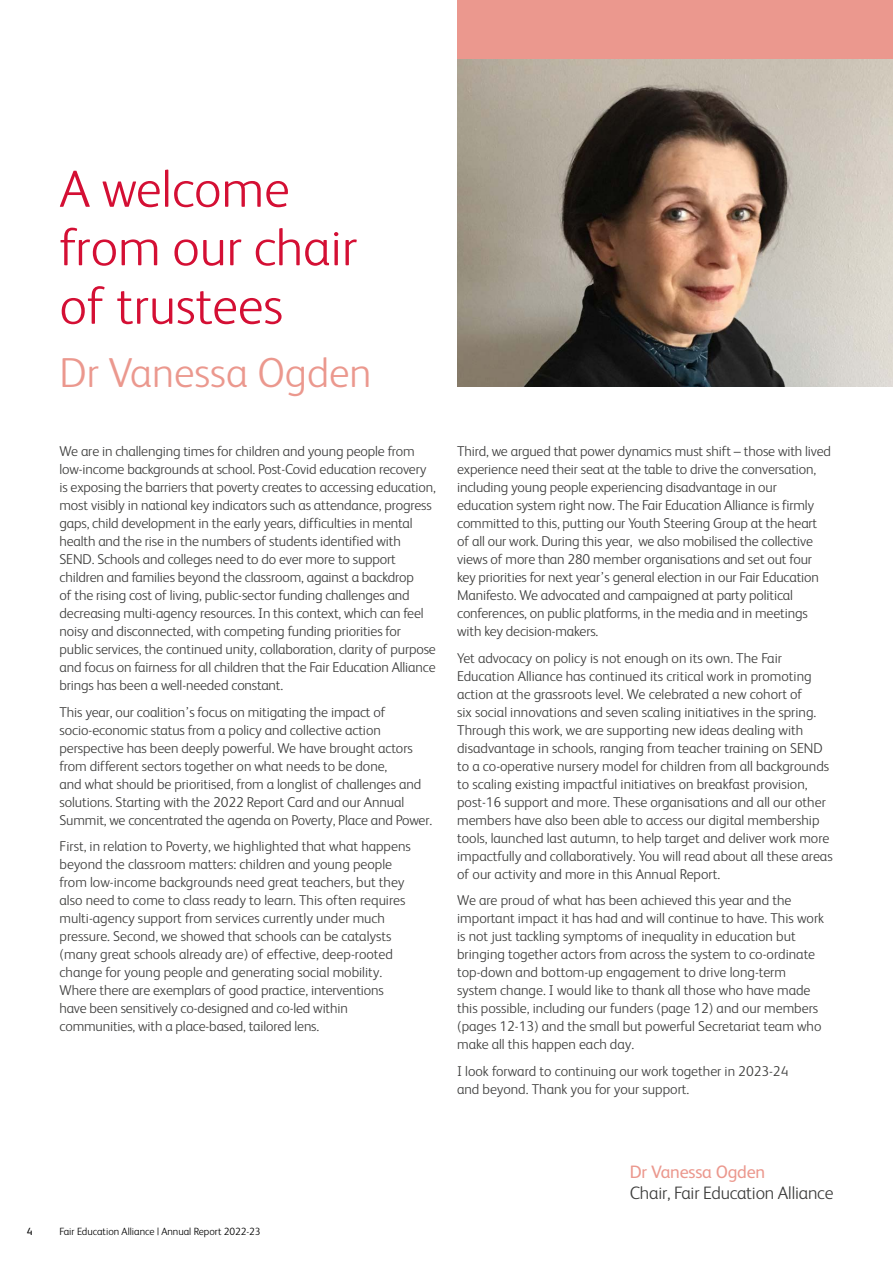
<style>
.page{position:relative;width:893px;height:1263px;background:#fff}
.page>*{position:absolute;margin:0;border:0;box-sizing:border-box;transform-origin:0 0}
.t1{font:300 52.5px/58.5px "FS Albert";color:#d40f34}
.t2{font:300 42px "FS Albert";color:#eb988e}
.t3{font:300 18px "FS Albert";letter-spacing:-.01em;color:#3c3c3b}
.t4{font:18px "FS Albert";letter-spacing:-.01em;color:#eb988e}
.t5{font:300 14.25px/18px "FS Albert";letter-spacing:-.005em;color:#3c3c3b}
.t6{font:300 10.5px "FS Albert";color:#000}
.t7{font:10.5px "FS Albert";color:#000}
</style>
<div class="page">
<div style="left:457px;top:0;width:436px;height:60px;background:#eb988e"></div>
<img style="left:457px;top:60px;width:436px;height:327px">
<h1 class="t1" style="left:60px;top:159px;width:299px">A welcome from our chair of trustees</h1>
<h2 class="t2" style="left:60px;top:348px;width:314px">Dr Vanessa Ogden</h2>
<p class="t5" style="left:60px;top:442px;width:378px">We are in challenging times for children and young people from low-income backgrounds at school. Post-Covid education recovery is exposing the barriers that poverty creates to accessing education, most visibly in national key indicators such as attendance, progress gaps, child development in the early years, difficulties in mental health and the rise in the numbers of students identified with SEND. Schools and colleges need to do ever more to support children and families beyond the classroom, against a backdrop<br>of the rising cost of living, public-sector funding challenges and decreasing multi-agency resources. In this context, which can feel noisy and disconnected, with competing funding priorities for public services, the continued unity, collaboration, clarity of purpose and focus on fairness for all children that the Fair Education Alliance brings has been a well-needed constant.</p>
<p class="t5" style="left:60px;top:703px;width:374px">This year, our coalition’s focus on mitigating the impact of socio-economic status from a policy and collective action perspective has been deeply powerful. We have brought actors from different sectors together on what needs to be done,<br>and what should be prioritised, from a longlist of challenges and solutions. Starting with the 2022 Report Card and our Annual Summit, we concentrated the agenda on Poverty, Place and Power.</p>
<p class="t5" style="left:60px;top:837px;width:353px">First, in relation to Poverty, we highlighted that what happens beyond the classroom matters: children and young people from low-income backgrounds need great teachers, but they also need to come to class ready to learn. This often requires multi-agency support from services currently under much pressure. Second, we showed that schools can be catalysts (many great schools already are) of effective, deep-rooted change for young people and generating social mobility.<br>Where there are exemplars of good practice, interventions have been sensitively co-designed and co-led within communities, with a place-based, tailored lens.</p>
<p class="t5" style="left:457px;top:442px;width:375px">Third, we argued that power dynamics must shift – those with lived experience need their seat at the table to drive the conversation, including young people experiencing disadvantage in our education system right now. The Fair Education Alliance is firmly committed to this, putting our Youth Steering Group at the heart of all our work. During this year, we also mobilised the collective views of more than 280 member organisations and set out four key priorities for next year’s general election in our Fair Education Manifesto. We advocated and campaigned at party political conferences, on public platforms, in the media and in meetings with key decision-makers.</p>
<p class="t5" style="left:457px;top:649px;width:377px">Yet advocacy on policy is not enough on its own. The Fair Education Alliance has continued its critical work in promoting action at the grassroots level. We celebrated a new cohort of<br>six social innovations and seven scaling initiatives in the spring.<br>Through this work, we are supporting new ideas dealing with disadvantage in schools, ranging from teacher training on SEND to a co-operative nursery model for children from all backgrounds to scaling existing impactful initiatives on breakfast provision, post-16 support and more. These organisations and all our other members have also been able to access our digital membership tools, launched last autumn, to help target and deliver work more impactfully and collaboratively. You will read about all these areas of our activity and more in this Annual Report.</p>
<p class="t5" style="left:457px;top:891px;width:368px">We are proud of what has been achieved this year and the important impact it has had and will continue to have. This work is not just tackling symptoms of inequality in education but bringing together actors from across the system to co-ordinate top-down and bottom-up engagement to drive long-term system change. I would like to thank all those who have made this possible, including our funders (page 12) and our members (pages 12-13) and the small but powerful Secretariat team who make all this happen each day.</p>
<p class="t5" style="left:457px;top:1062px;width:333px">I look forward to continuing our work together in 2023-24 and beyond. Thank you for your support.</p>
<p class="t7" style="left:27px;top:1225px;width:7px">4</p>
<p class="t6" style="left:60px;top:1225px;width:203px">Fair Education Alliance | Annual Report 2022-23</p>
<p class="t4" style="left:630px;top:1161px;width:137px">Dr Vanessa Ogden</p>
<p class="t3" style="left:630px;top:1183px;width:205px">Chair, Fair Education Alliance</p>
</div>
